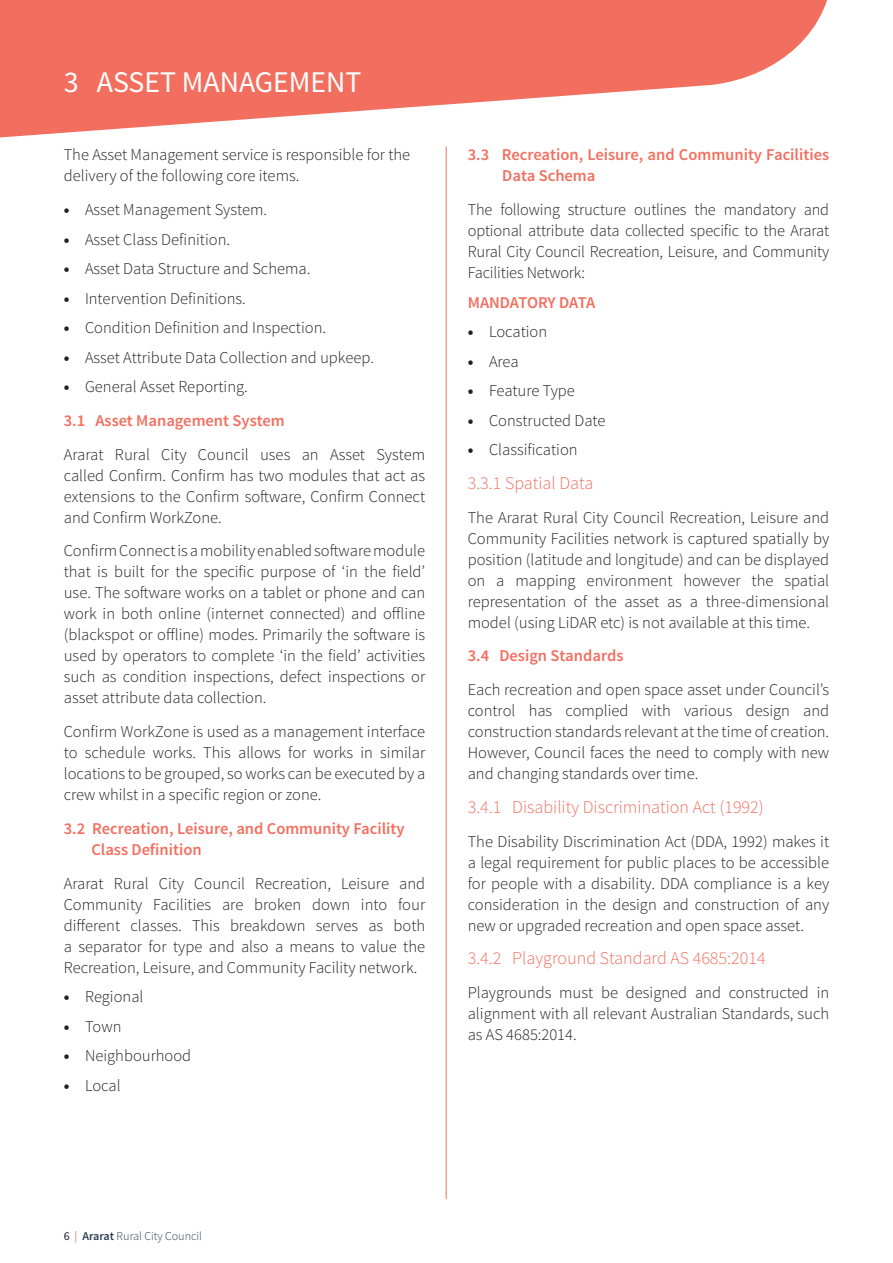
<style>
.page{position:relative;width:893px;height:1263px;background:#fff}
.page>*{position:absolute;margin:0;border:0;box-sizing:border-box;transform-origin:0 0}
.t1{font:30px "Source Sans Pro";color:#fff}
.t2{font:300 18px "Source Sans Pro";color:#f26f5f}
.t3{font:300 16.5px/21px "Source Sans Pro";color:#231f20;text-align:justify}
.t4{font:600 16.5px/21px "Source Sans Pro";color:#f26f5f}
.t5{font:300 12px "Source Sans Pro";color:#2d3d55}
.s1{font-weight:700}
.s2{font-weight:700;color:#231f20}
.s3{font-weight:300;color:#231f20}
.s4{font-weight:400;color:#231f20}
.s5{font-weight:400;color:#f26f5f}
.s6{font-weight:600}
</style>
<div class="page">
<svg style="left:0;top:0;width:827px;height:138px;fill:#f26f5f"></svg>
<hr style="left:446px;top:146px;width:1px;height:1053px;background:#f26f5f">
<h1 class="t1" style="left:64px;top:63px;width:299px">3 ASSET MANAGEMENT</h1>
<p class="t3" style="left:64px;top:144px;width:348px">The Asset Management service is responsible for the delivery of the following core items.</p>
<p class="t3" style="left:64px;top:199px;width:205px"><span class="s1">•</span> Asset Management System.</p>
<p class="t3" style="left:64px;top:229px;width:168px"><span class="s1">•</span> Asset Class Definition.</p>
<p class="t3" style="left:64px;top:258px;width:248px"><span class="s1">•</span> Asset Data Structure and Schema.</p>
<p class="t3" style="left:64px;top:288px;width:183px"><span class="s1">•</span> Intervention Definitions.</p>
<p class="t3" style="left:64px;top:317px;width:264px"><span class="s1">•</span> Condition Definition and Inspection.</p>
<p class="t3" style="left:64px;top:347px;width:312px"><span class="s1">•</span> Asset Attribute Data Collection and upkeep.</p>
<p class="t4" style="left:64px;top:370px;width:223px;line-height:33.8px"><span class="s2">•</span> <span class="s3">General Asset Reporting.<br></span>3.1 Asset Management System</p>
<p class="t3" style="left:64px;top:444px;width:363px">Ararat Rural City Council uses an Asset System called Confirm. Confirm has two modules that act as extensions to the Confirm software, Confirm Connect and Confirm WorkZone.</p>
<p class="t3" style="left:64px;top:540px;width:363px">Confirm Connect is a mobility enabled software module that is built for the specific purpose of ‘in the field’ use. The software works on a tablet or phone and can work in both online (internet connected) and offline (blackspot or offline) modes. Primarily the software is used by operators to complete ‘in the field’ activities such as condition inspections, defect inspections or asset attribute data collection.</p>
<p class="t3" style="left:64px;top:721px;width:363px">Confirm WorkZone is used as a management interface to schedule works. This allows for works in similar locations to be grouped, so works can be executed by a crew whilst in a specific region or zone.</p>
<p class="t4" style="left:91px;top:818px;width:315px;text-indent:-28px">3.2 Recreation, Leisure, and Community Facility<br>Class Definition</p>
<p class="t3" style="left:64px;top:873px;width:363px">Ararat Rural City Council Recreation, Leisure and Community Facilities are broken down into four different classes. This breakdown serves as both a separator for type and also a means to value the Recreation, Leisure, and Community Facility network.</p>
<p class="t3" style="left:64px;top:986px;width:81px"><span class="s1">•</span> Regional</p>
<p class="t3" style="left:64px;top:1016px;width:59px"><span class="s1">•</span> Town</p>
<p class="t3" style="left:64px;top:1045px;width:129px"><span class="s1">•</span> Neighbourhood</p>
<p class="t3" style="left:64px;top:1075px;width:58px"><span class="s1">•</span> Local</p>
<p class="t4" style="left:502px;top:145px;width:328px;text-indent:-35px">3.3 Recreation, Leisure, and Community Facilities<br>Data Schema</p>
<p class="t3" style="left:468px;top:199px;width:363px">The following structure outlines the mandatory and optional attribute data collected specific to the Ararat Rural City Council Recreation, Leisure, and Community Facilities Network:</p>
<p class="t4" style="left:468px;top:292px;width:129px">MANDATORY DATA</p>
<p class="t3" style="left:468px;top:321px;width:81px"><span class="s1">•</span> Location</p>
<p class="t3" style="left:468px;top:351px;width:52px"><span class="s1">•</span> Area</p>
<p class="t3" style="left:468px;top:380px;width:109px"><span class="s1">•</span> Feature Type</p>
<p class="t3" style="left:468px;top:410px;width:139px"><span class="s1">•</span> Constructed Date</p>
<p class="t3" style="left:468px;top:439px;width:111px"><span class="s1">•</span> Classification</p>
<p class="t2" style="left:468px;top:472px;width:127px">3.3.1 Spatial Data</p>
<p class="t3" style="left:468px;top:507px;width:363px">The Ararat Rural City Council Recreation, Leisure and Community Facilities network is captured spatially by position (latitude and longitude) and can be displayed on a mapping environment however the spatial representation of the asset as a three-dimensional model (using LiDAR etc) is not available at this time.</p>
<p class="t4" style="left:468px;top:646px;width:157px">3.4 Design Standards</p>
<p class="t3" style="left:468px;top:679px;width:363px">Each recreation and open space asset under Council’s control has complied with various design and construction standards relevant at the time of creation.<br>However, Council faces the need to comply with new and changing standards over time.</p>
<p class="t2" style="left:468px;top:796px;width:298px">3.4.1 Disability Discrimination Act (1992)</p>
<p class="t3" style="left:468px;top:831px;width:363px">The Disability Discrimination Act (DDA, 1992) makes it a legal requirement for public places to be accessible for people with a disability. DDA compliance is a key consideration in the design and construction of any new or upgraded recreation and open space asset.</p>
<p class="t2" style="left:468px;top:947px;width:299px">3.4.2 Playground Standard AS 4685:2014</p>
<p class="t3" style="left:468px;top:982px;width:363px">Playgrounds must be designed and constructed in alignment with all relevant Australian Standards, such as AS 4685:2014.</p>
<p class="t5" style="left:64px;top:1228px;width:140px"><span class="s4">6</span> <span class="s5">|</span> <span class="s6">Ararat</span> Rural City Council</p>
</div>
